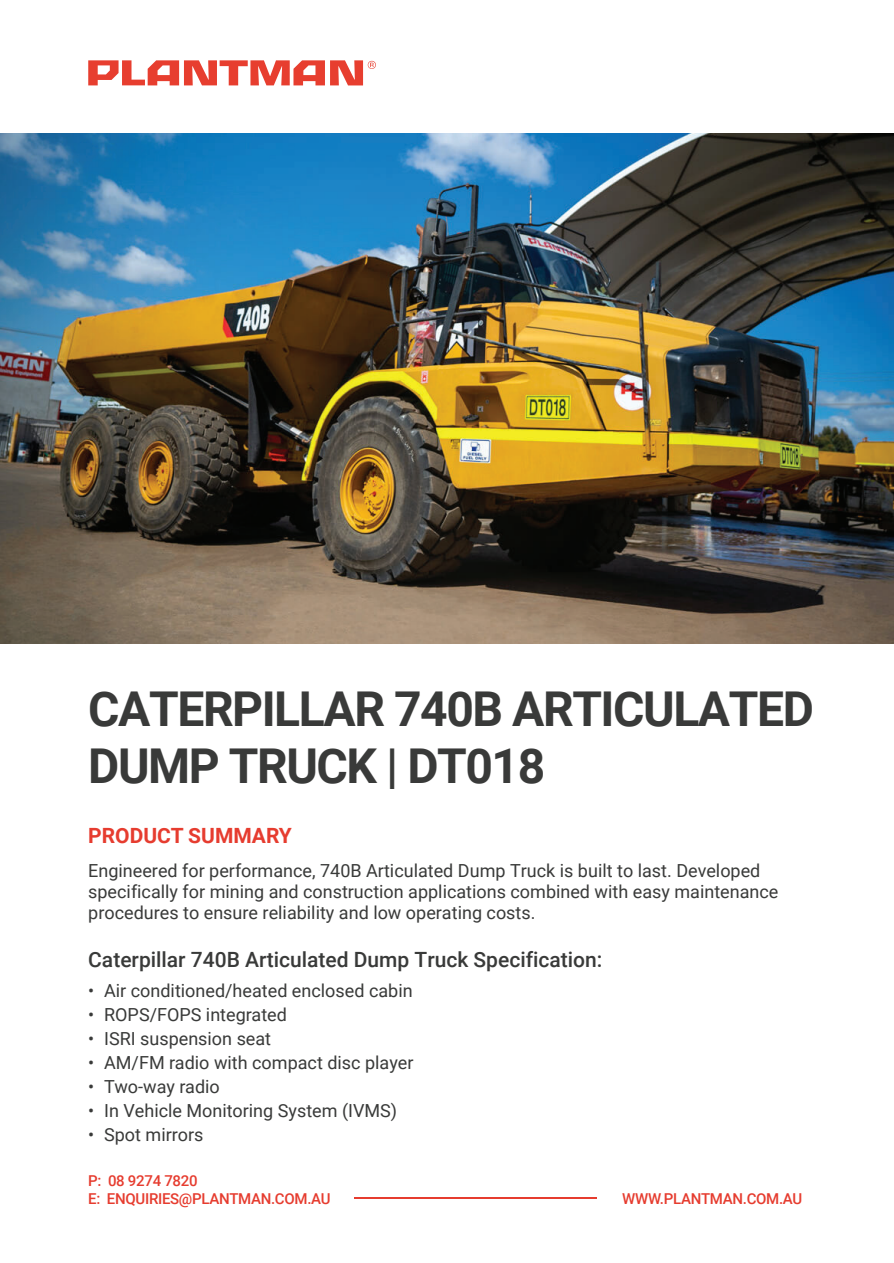
<style>
.page{position:relative;width:894px;height:1263px;background:#fff}
.page>*{position:absolute;margin:0;border:0;box-sizing:border-box;transform-origin:0 0}
.t1{font:700 48px/57px "Roboto";letter-spacing:-.03em;color:#393a39}
.t2{font:500 21px "Roboto";color:#393a39}
.t3{font:700 21px "Roboto";color:#e63c2f}
.t4{font:18px/21px "Roboto";color:#393a39}
.t5{font:500 15px/18px "Roboto";letter-spacing:-.02em;color:#e63c2f}
</style>
<div class="page">
<hr style="left:354px;top:1197px;width:242px;height:1px;background:#e63c2f">
<svg style="left:88px;top:60px;width:288px;height:25px"></svg>
<img style="left:0;top:133px;width:893px;height:510px">
<h1 class="t1" style="left:88px;top:678px;width:727px">CATERPILLAR 740B ARTICULATED<br>DUMP TRUCK | DT018</h1>
<p class="t3" style="left:88px;top:821px;width:205px">PRODUCT SUMMARY</p>
<p class="t4" style="left:88px;top:859px;width:691px">Engineered for performance, 740B Articulated Dump Truck is built to last. Developed specifically for mining and construction applications combined with easy maintenance procedures to ensure reliability and low operating costs.</p>
<p class="t2" style="left:88px;top:944px;width:515px">Caterpillar 740B Articulated Dump Truck Specification:</p>
<p class="t4" style="left:88px;top:979px;width:326px">• Air conditioned/heated enclosed cabin</p>
<p class="t4" style="left:88px;top:1003px;width:200px">• ROPS/FOPS integrated</p>
<p class="t4" style="left:88px;top:1027px;width:184px">• ISRI suspension seat</p>
<p class="t4" style="left:88px;top:1051px;width:327px">• AM/FM radio with compact disc player</p>
<p class="t4" style="left:88px;top:1075px;width:133px">• Two-way radio</p>
<p class="t4" style="left:88px;top:1099px;width:310px">• In Vehicle Monitoring System (IVMS)</p>
<p class="t4" style="left:88px;top:1123px;width:117px">• Spot mirrors</p>
<p class="t5" style="left:88px;top:1170px;width:244px">P: 08 9274 7820<br>E: ENQUIRIES@PLANTMAN.COM.AU</p>
<p class="t5" style="left:622px;top:1188px;width:181px">WWW.PLANTMAN.COM.AU</p>
</div>
